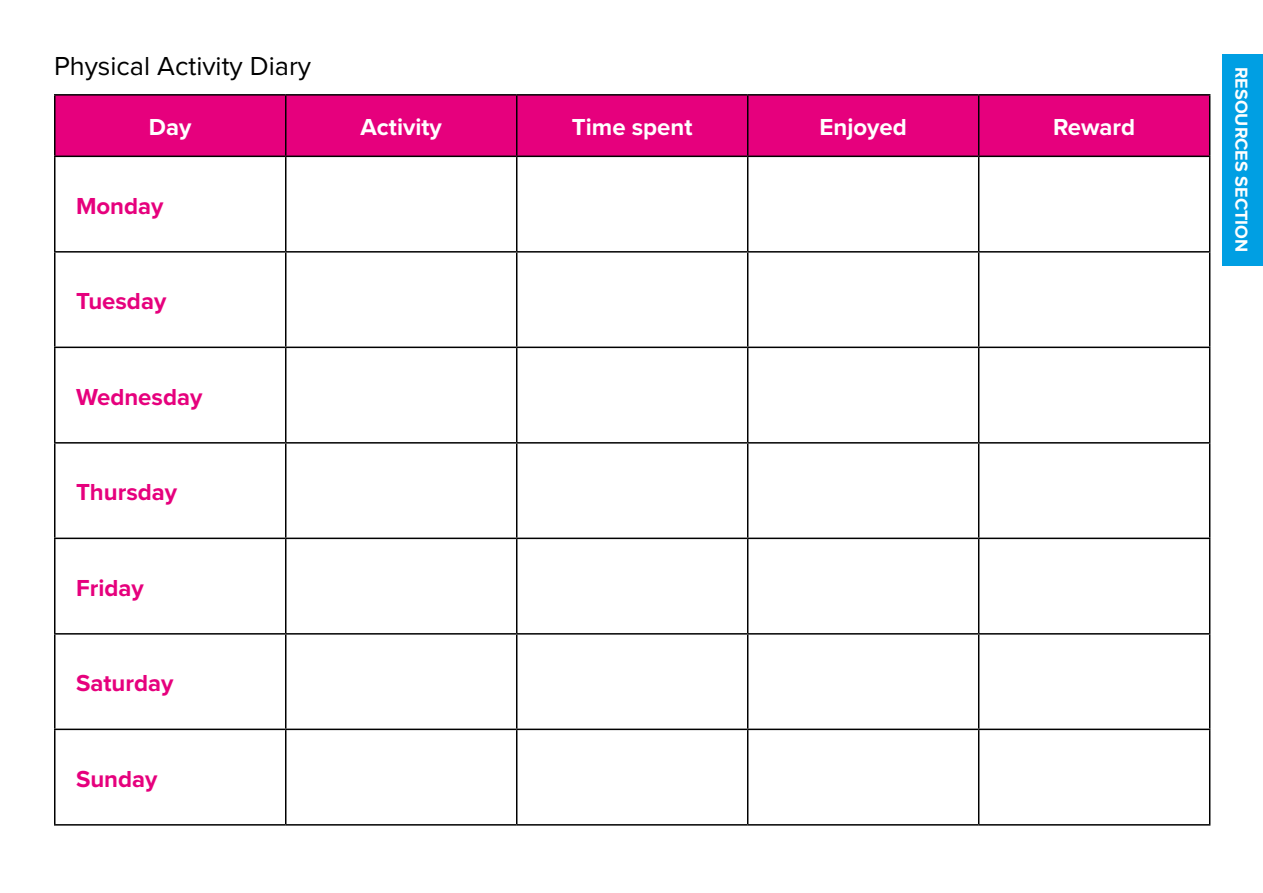
<style>
.page{position:relative;width:1263px;height:893px;background:#fff}
.page>*{position:absolute;margin:0;border:0;box-sizing:border-box;transform-origin:0 0}
.t1{font:27px "Proxima Nova";color:#000}
.t2{font:700 24px "Proxima Nova";color:#e6007d}
.t3{font:700 24px "Proxima Nova";color:#fff}
.t4{font:700 18px "Proxima Nova";color:#fff}
</style>
<div class="page">
<div style="left:56px;top:96px;width:1153px;height:60px;background:#e6007d"></div>
<hr style="left:54px;top:94px;width:232px;height:2px;background:#000">
<hr style="left:54px;top:96px;width:2px;height:60px;background:#000">
<hr style="left:286px;top:94px;width:231px;height:2px;background:#000">
<hr style="left:285px;top:96px;width:1px;height:60px;background:#000">
<hr style="left:517px;top:94px;width:231px;height:2px;background:#000">
<hr style="left:516px;top:96px;width:1px;height:60px;background:#000">
<hr style="left:748px;top:94px;width:231px;height:2px;background:#000">
<hr style="left:747px;top:96px;width:1px;height:60px;background:#000">
<hr style="left:979px;top:94px;width:231px;height:2px;background:#000">
<hr style="left:978px;top:96px;width:1px;height:60px;background:#000">
<hr style="left:1209px;top:96px;width:1px;height:60px;background:#000">
<hr style="left:54px;top:156px;width:232px;height:1px;background:#000">
<hr style="left:54px;top:157px;width:2px;height:94px;background:#000">
<hr style="left:286px;top:156px;width:231px;height:1px;background:#000">
<hr style="left:285px;top:157px;width:1px;height:94px;background:#000">
<hr style="left:517px;top:156px;width:231px;height:1px;background:#000">
<hr style="left:516px;top:157px;width:1px;height:94px;background:#000">
<hr style="left:748px;top:156px;width:231px;height:1px;background:#000">
<hr style="left:747px;top:157px;width:1px;height:94px;background:#000">
<hr style="left:979px;top:156px;width:231px;height:1px;background:#000">
<hr style="left:978px;top:157px;width:1px;height:94px;background:#000">
<hr style="left:1209px;top:157px;width:1px;height:94px;background:#000">
<hr style="left:54px;top:251px;width:232px;height:2px;background:#000">
<hr style="left:54px;top:253px;width:2px;height:94px;background:#000">
<hr style="left:286px;top:251px;width:231px;height:2px;background:#000">
<hr style="left:285px;top:253px;width:1px;height:94px;background:#000">
<hr style="left:517px;top:251px;width:231px;height:2px;background:#000">
<hr style="left:516px;top:253px;width:1px;height:94px;background:#000">
<hr style="left:748px;top:251px;width:231px;height:2px;background:#000">
<hr style="left:747px;top:253px;width:1px;height:94px;background:#000">
<hr style="left:979px;top:251px;width:231px;height:2px;background:#000">
<hr style="left:978px;top:253px;width:1px;height:94px;background:#000">
<hr style="left:1209px;top:253px;width:1px;height:94px;background:#000">
<hr style="left:54px;top:347px;width:232px;height:1px;background:#000">
<hr style="left:54px;top:348px;width:2px;height:94px;background:#000">
<hr style="left:286px;top:347px;width:231px;height:1px;background:#000">
<hr style="left:285px;top:348px;width:1px;height:94px;background:#000">
<hr style="left:517px;top:347px;width:231px;height:1px;background:#000">
<hr style="left:516px;top:348px;width:1px;height:94px;background:#000">
<hr style="left:748px;top:347px;width:231px;height:1px;background:#000">
<hr style="left:747px;top:348px;width:1px;height:94px;background:#000">
<hr style="left:979px;top:347px;width:231px;height:1px;background:#000">
<hr style="left:978px;top:348px;width:1px;height:94px;background:#000">
<hr style="left:1209px;top:348px;width:1px;height:94px;background:#000">
<hr style="left:54px;top:442px;width:232px;height:2px;background:#000">
<hr style="left:54px;top:444px;width:2px;height:94px;background:#000">
<hr style="left:286px;top:442px;width:231px;height:2px;background:#000">
<hr style="left:285px;top:444px;width:1px;height:94px;background:#000">
<hr style="left:517px;top:442px;width:231px;height:2px;background:#000">
<hr style="left:516px;top:444px;width:1px;height:94px;background:#000">
<hr style="left:748px;top:442px;width:231px;height:2px;background:#000">
<hr style="left:747px;top:444px;width:1px;height:94px;background:#000">
<hr style="left:979px;top:442px;width:231px;height:2px;background:#000">
<hr style="left:978px;top:444px;width:1px;height:94px;background:#000">
<hr style="left:1209px;top:444px;width:1px;height:94px;background:#000">
<hr style="left:54px;top:538px;width:232px;height:1px;background:#000">
<hr style="left:54px;top:539px;width:2px;height:94px;background:#000">
<hr style="left:286px;top:538px;width:231px;height:1px;background:#000">
<hr style="left:285px;top:539px;width:1px;height:94px;background:#000">
<hr style="left:517px;top:538px;width:231px;height:1px;background:#000">
<hr style="left:516px;top:539px;width:1px;height:94px;background:#000">
<hr style="left:748px;top:538px;width:231px;height:1px;background:#000">
<hr style="left:747px;top:539px;width:1px;height:94px;background:#000">
<hr style="left:979px;top:538px;width:231px;height:1px;background:#000">
<hr style="left:978px;top:539px;width:1px;height:94px;background:#000">
<hr style="left:1209px;top:539px;width:1px;height:94px;background:#000">
<hr style="left:54px;top:633px;width:232px;height:2px;background:#000">
<hr style="left:54px;top:635px;width:2px;height:94px;background:#000">
<hr style="left:286px;top:633px;width:231px;height:2px;background:#000">
<hr style="left:285px;top:635px;width:1px;height:94px;background:#000">
<hr style="left:517px;top:633px;width:231px;height:2px;background:#000">
<hr style="left:516px;top:635px;width:1px;height:94px;background:#000">
<hr style="left:748px;top:633px;width:231px;height:2px;background:#000">
<hr style="left:747px;top:635px;width:1px;height:94px;background:#000">
<hr style="left:979px;top:633px;width:231px;height:2px;background:#000">
<hr style="left:978px;top:635px;width:1px;height:94px;background:#000">
<hr style="left:1209px;top:635px;width:1px;height:94px;background:#000">
<hr style="left:54px;top:729px;width:232px;height:1px;background:#000">
<hr style="left:54px;top:730px;width:2px;height:94px;background:#000">
<hr style="left:286px;top:729px;width:231px;height:1px;background:#000">
<hr style="left:285px;top:730px;width:1px;height:94px;background:#000">
<hr style="left:517px;top:729px;width:231px;height:1px;background:#000">
<hr style="left:516px;top:730px;width:1px;height:94px;background:#000">
<hr style="left:748px;top:729px;width:231px;height:1px;background:#000">
<hr style="left:747px;top:730px;width:1px;height:94px;background:#000">
<hr style="left:979px;top:729px;width:231px;height:1px;background:#000">
<hr style="left:978px;top:730px;width:1px;height:94px;background:#000">
<hr style="left:1209px;top:730px;width:1px;height:94px;background:#000">
<hr style="left:54px;top:824px;width:232px;height:2px;background:#000">
<hr style="left:286px;top:824px;width:231px;height:2px;background:#000">
<hr style="left:517px;top:824px;width:231px;height:2px;background:#000">
<hr style="left:748px;top:824px;width:231px;height:2px;background:#000">
<hr style="left:979px;top:824px;width:231px;height:2px;background:#000">
<div style="left:1222px;top:54px;width:41px;height:211px;background:#009fe3"></div>
<p class="t1" style="left:54px;top:50px;width:259px">Physical Activity Diary</p>
<p class="t3" style="left:149px;top:113px;width:44px">Day</p>
<p class="t3" style="left:361px;top:113px;width:83px">Activity</p>
<p class="t3" style="left:572px;top:113px;width:122px">Time spent</p>
<p class="t3" style="left:819px;top:113px;width:89px">Enjoyed</p>
<p class="t3" style="left:1053px;top:113px;width:84px">Reward</p>
<p class="t2" style="left:76px;top:191px;width:89px">Monday</p>
<p class="t2" style="left:76px;top:287px;width:92px">Tuesday</p>
<p class="t2" style="left:76px;top:382px;width:128px">Wednesday</p>
<p class="t2" style="left:76px;top:478px;width:103px">Thursday</p>
<p class="t2" style="left:76px;top:573px;width:69px">Friday</p>
<p class="t2" style="left:76px;top:669px;width:99px">Saturday</p>
<p class="t2" style="left:76px;top:764px;width:83px">Sunday</p>
<p class="t4" style="left:1252px;top:67px;width:187px;rotate:90deg">RESOURCES SECTION</p>
</div>
